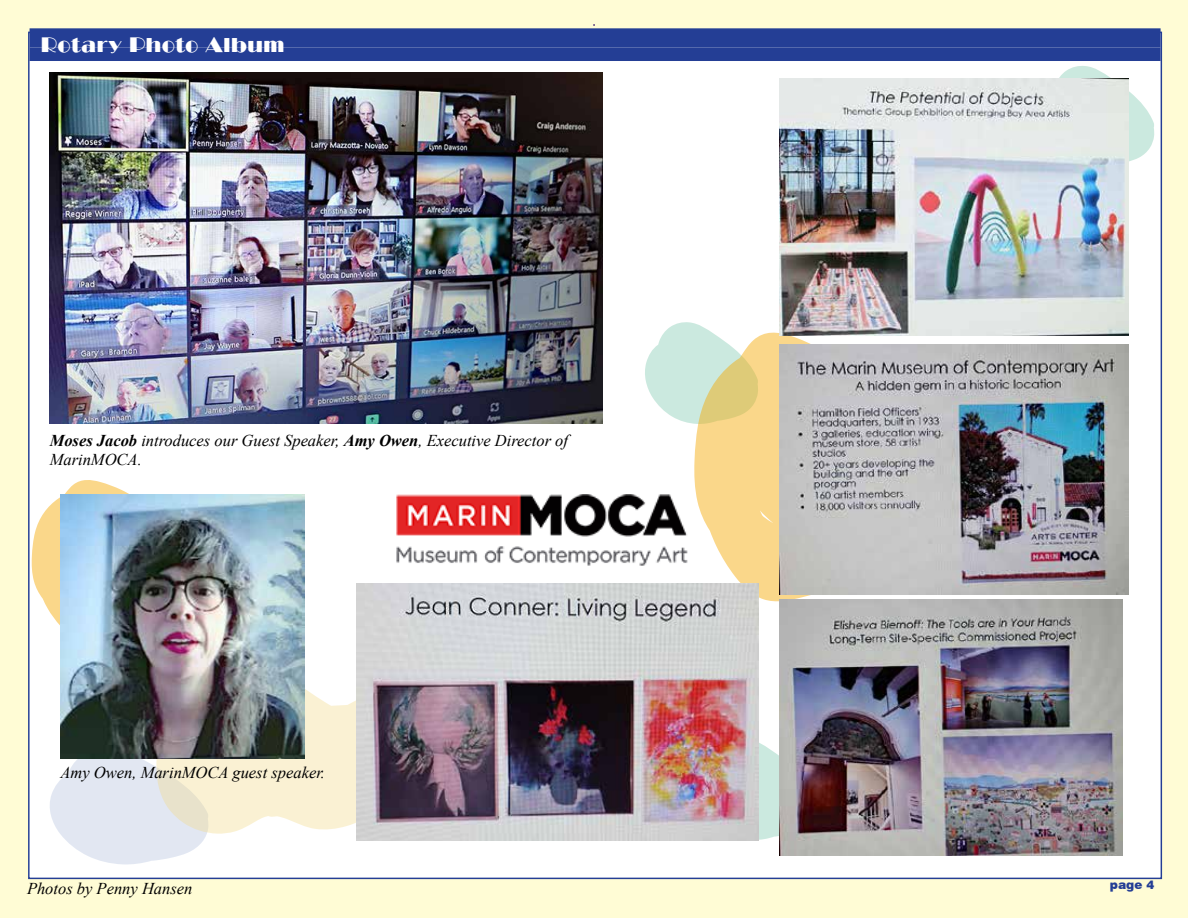
<style>
.page{position:relative;width:1188px;height:918px;background:#fffcd5}
.page>*{position:absolute;margin:0;border:0;box-sizing:border-box;transform-origin:0 0}
.t1{font:20.85px "LTC Broadway";color:#fff}
.t2{font:italic 16.5px/19.8px "Times New Roman";color:#000}
.t3{font:900 12px "Swiss 721 BT";color:#243e95}
.s1{font-weight:700}
</style>
<div class="page">
<div style="left:29px;top:32px;width:1132px;height:846px;background:#fff"></div>
<div style="left:30px;top:28px;width:1131px;height:20px;background:#243e95"></div>
<div style="left:30px;top:48px;width:1131px;height:13px;background:#243e95"></div>
<svg style="left:50px;top:758px;width:157px;height:107px"></svg>
<svg style="left:155px;top:689px;width:201px;height:145px;background:#f6efd6"></svg>
<svg style="left:758px;top:738px;width:22px;height:102px;background:#cfe6de"></svg>
<svg style="left:645px;top:322px;width:65px;height:102px"></svg>
<svg style="left:1041px;top:66px;width:113px;height:96px"></svg>
<img style="left:396px;top:495px;width:292px;height:71px">
<svg style="left:694px;top:331px;width:214px;height:272px;fill:#fad78a"></svg>
<svg style="left:31px;top:480px;width:152px;height:145px"></svg>
<img style="left:60px;top:495px;width:245px;height:263px">
<img style="left:356px;top:584px;width:402px;height:257px">
<img style="left:780px;top:599px;width:342px;height:256px">
<img style="left:780px;top:345px;width:349px;height:249px">
<img style="left:50px;top:73px;width:552px;height:351px">
<img style="left:780px;top:79px;width:349px;height:256px">
<p class="t1" style="left:40px;top:33px;width:246px">Rotary Photo Album</p>
<p class="t2" style="left:50px;top:430px;width:520px"><span class="s1">Moses Jacob</span> introduces our Guest Speaker, <span class="s1">Amy Owen</span>, Executive Director of<br>MarinMOCA.</p>
<p class="t2" style="left:60px;top:763px;width:266px">Amy Owen, MarinMOCA guest speaker.</p>
<p class="t2" style="left:27px;top:878px;width:167px">Photos by Penny Hansen</p>
<p class="t3" style="left:1110px;top:877px;width:46px">page 4</p>
</div>
